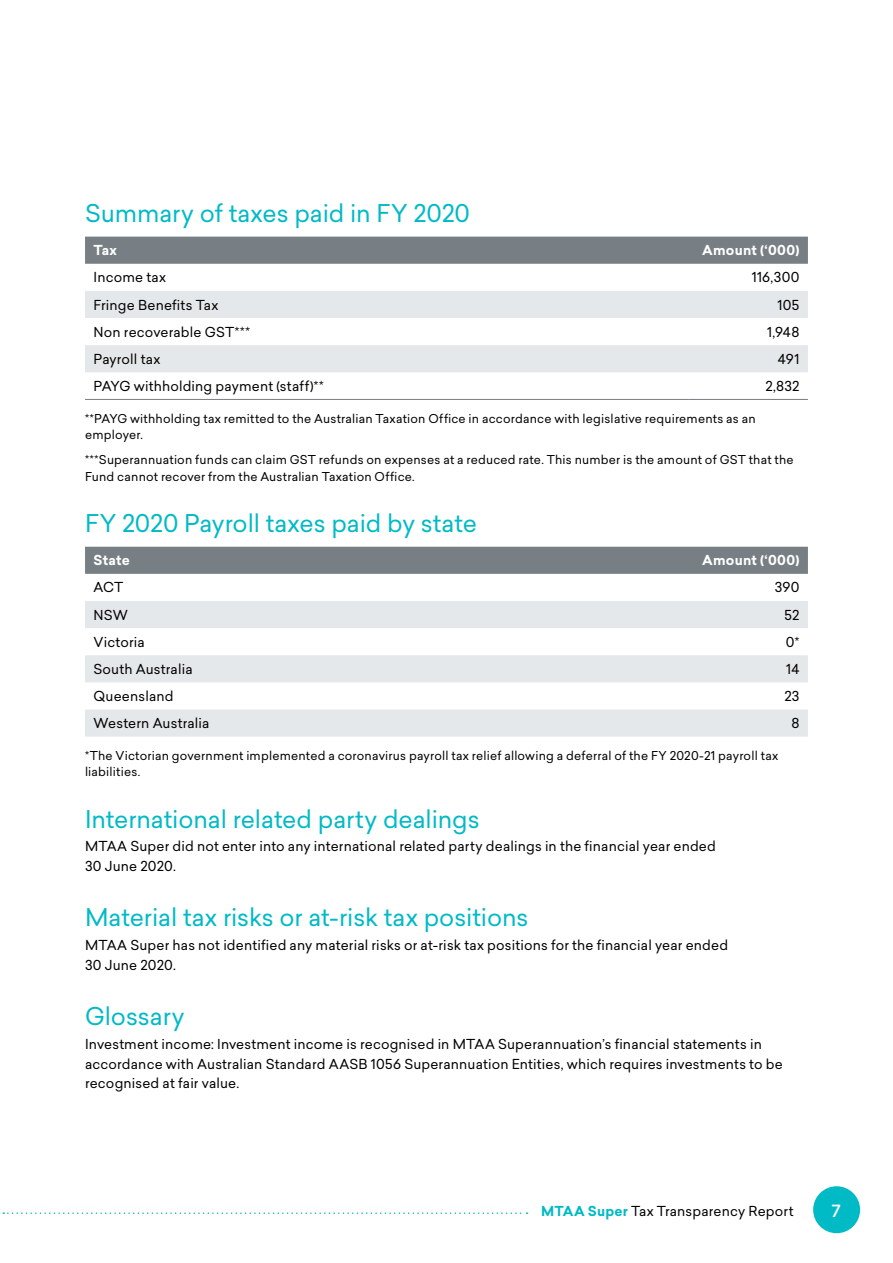
<style>
.page{position:relative;width:893px;height:1263px;background:#fff}
.page>*{position:absolute;margin:0;border:0;box-sizing:border-box;transform-origin:0 0}
.t1{font:24px "Sailec";letter-spacing:-.005em;color:#00bac6}
.t2{font:500 16.5px "Sailec";color:#fff}
.body{font:13.5px/19.5px "Sailec";letter-spacing:.01em;color:#000}
.Table_header_whit{font:700 13.5px "Sailec";letter-spacing:.015em;color:#fff}
.Table_footer{font:12px/16.5px "Sailec";letter-spacing:.015em;color:#000}
.s1{font-weight:700;color:#00bac6}
</style>
<div class="page">
<div style="left:85px;top:237px;width:723px;height:27px;background:#777f84"></div>
<svg style="left:85px;top:291px;width:723px;height:81px;fill:#e5e8ea"></svg>
<hr style="left:85px;top:399px;width:604px;height:1px;background:#777f84">
<hr style="left:689px;top:399px;width:119px;height:1px;background:#777f84">
<div style="left:85px;top:547px;width:723px;height:27px;background:#777f84"></div>
<svg style="left:85px;top:601px;width:723px;height:136px;fill:#e5e8ea"></svg>
<div style="left:813px;top:1186px;width:47px;height:47px;background:#00bac6;border-radius:50%"></div>
<svg style="left:3px;top:1212px;width:524px;height:2px"></svg>
<p class="t1" style="left:85px;top:197px;width:386px">Summary of taxes paid in FY 2020</p>
<p class="Table_header_whit" style="left:94px;top:241px;width:25px">Tax</p>
<p class="Table_header_whit" style="left:702px;top:241px;width:99px">Amount (‘000)</p>
<p class="body" style="left:94px;top:268px;width:74px">Income tax</p>
<p class="body" style="left:752px;top:268px;width:49px">116,300</p>
<p class="body" style="left:94px;top:295px;width:126px">Fringe Benefits Tax</p>
<p class="body" style="left:777px;top:295px;width:23px">105</p>
<p class="body" style="left:94px;top:322px;width:158px">Non recoverable GST***</p>
<p class="body" style="left:767px;top:322px;width:34px">1,948</p>
<p class="body" style="left:94px;top:349px;width:68px">Payroll tax</p>
<p class="body" style="left:778px;top:349px;width:23px">491</p>
<p class="body" style="left:94px;top:376px;width:232px">PAYG withholding payment (staff)**</p>
<p class="body" style="left:765px;top:376px;width:36px">2,832</p>
<p class="Table_footer" style="left:85px;top:410px;width:672px">**PAYG withholding tax remitted to the Australian Taxation Office in accordance with legislative requirements as an employer.</p>
<p class="Table_footer" style="left:85px;top:452px;width:710px">***Superannuation funds can claim GST refunds on expenses at a reduced rate. This number is the amount of GST that the<br>Fund cannot recover from the Australian Taxation Office.</p>
<p class="t1" style="left:85px;top:507px;width:393px">FY 2020 Payroll taxes paid by state</p>
<p class="Table_header_whit" style="left:94px;top:551px;width:38px">State</p>
<p class="Table_header_whit" style="left:702px;top:551px;width:99px">Amount (‘000)</p>
<p class="body" style="left:94px;top:578px;width:31px">ACT</p>
<p class="body" style="left:775px;top:578px;width:26px">390</p>
<p class="body" style="left:94px;top:605px;width:36px">NSW</p>
<p class="body" style="left:785px;top:605px;width:16px">52</p>
<p class="body" style="left:94px;top:632px;width:53px">Victoria</p>
<p class="body" style="left:786px;top:632px;width:15px">0*</p>
<p class="body" style="left:94px;top:659px;width:101px">South Australia</p>
<p class="body" style="left:786px;top:659px;width:15px">14</p>
<p class="body" style="left:94px;top:686px;width:82px">Queensland</p>
<p class="body" style="left:784px;top:686px;width:17px">23</p>
<p class="body" style="left:94px;top:713px;width:117px">Western Australia</p>
<p class="body" style="left:791px;top:713px;width:10px">8</p>
<p class="Table_footer" style="left:85px;top:747px;width:695px">*The Victorian government implemented a coronavirus payroll tax relief allowing a deferral of the FY 2020-21 payroll tax liabilities.</p>
<p class="t1" style="left:85px;top:802px;width:396px">International related party dealings</p>
<p class="body" style="left:85px;top:836px;width:632px">MTAA Super did not enter into any international related party dealings in the financial year ended<br>30 June 2020.</p>
<p class="t1" style="left:85px;top:901px;width:445px">Material tax risks or at-risk tax positions</p>
<p class="body" style="left:85px;top:935px;width:645px">MTAA Super has not identified any material risks or at-risk tax positions for the financial year ended<br>30 June 2020.</p>
<p class="t1" style="left:85px;top:1000px;width:101px">Glossary</p>
<p class="body" style="left:85px;top:1034px;width:699px">Investment income: Investment income is recognised in MTAA Superannuation’s financial statements in accordance with Australian Standard AASB 1056 Superannuation Entities, which requires investments to be recognised at fair value.</p>
<p class="body" style="left:541px;top:1201px;width:254px"><span class="s1">MTAA Super</span> Tax Transparency Report</p>
<p class="t2" style="left:832px;top:1199px;width:10px">7</p>
</div>
